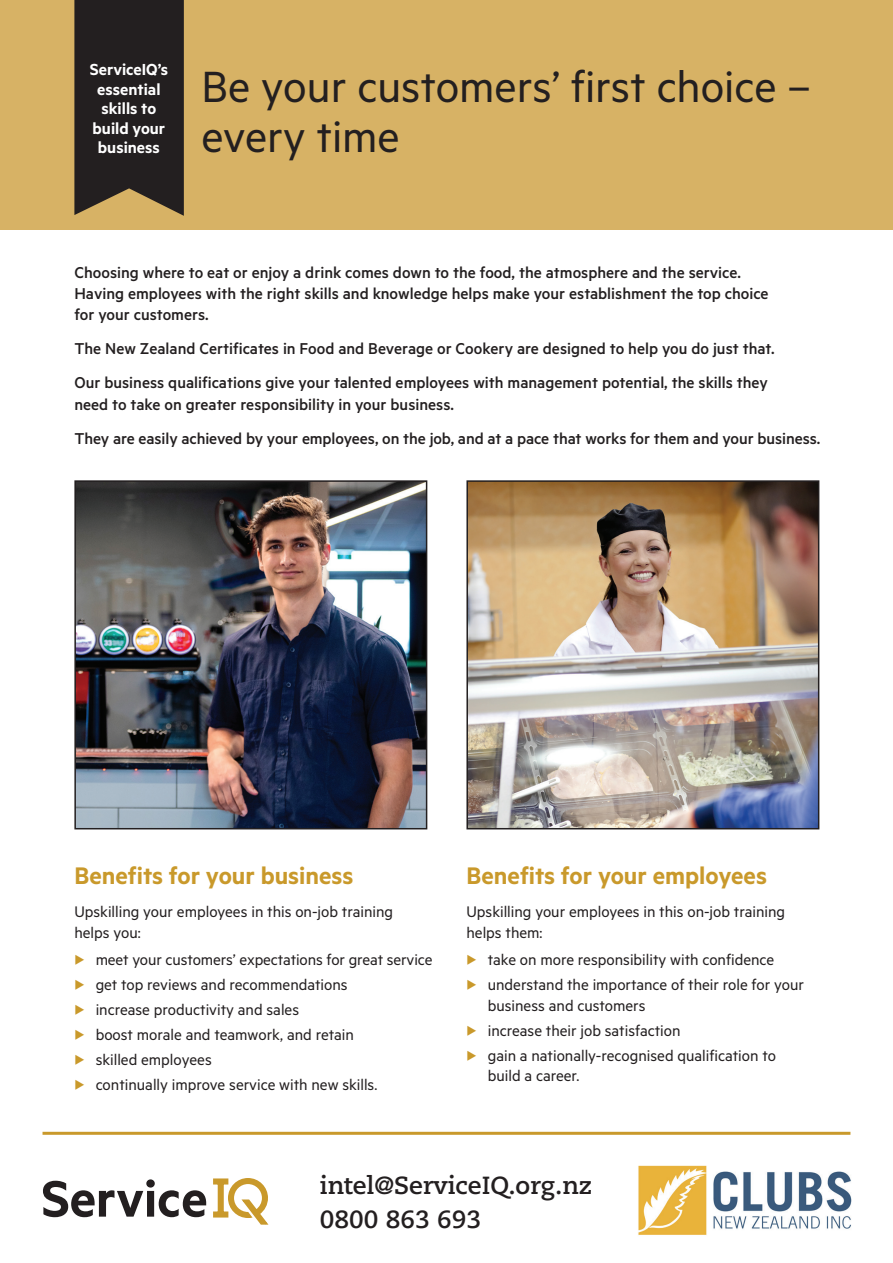
<style>
.page{position:relative;width:893px;height:1263px;background:#fff}
.page>*{position:absolute;margin:0;border:0;box-sizing:border-box;transform-origin:0 0}
.t1{font:49.2px/50.4px "Metric";color:#231f20}
.t2{font:600 27px "Metric";color:#c9992b}
.t3{font:700 24.75px/34px "Caecilia LT Pro 75";color:#231f20}
.t4{font:600 18px/19.5px "Metric";color:#fff;text-align:center}
.t5{font:500 17.7px/21.3px "Metric";color:#231f20}
.t6{font:17.25px/20.7px "Metric";color:#231f20}
.s1{color:#c9992b}
</style>
<div class="page">
<img style="left:77px;top:483px;width:347px;height:343px">
<div style="left:74px;top:480px;width:353px;height:349px;border:2px solid #231f20"></div>
<img style="left:469px;top:483px;width:347px;height:343px">
<div style="left:466px;top:480px;width:353px;height:349px;border:2px solid #231f20"></div>
<svg style="left:43px;top:1179px;width:163px;height:38px"></svg>
<svg style="left:213px;top:1178px;width:56px;height:47px"></svg>
<div style="left:0;top:0;width:893px;height:229px;background:#d7b265"></div>
<img style="left:638px;top:1165px;width:214px;height:70px">
<hr style="left:43px;top:1132px;width:807px;height:3px;background:#c9992b">
<svg style="left:74px;top:0;width:110px;height:216px;background:#322b25"></svg>
<p class="t4" style="left:90px;top:59px;width:80px">ServiceIQ’s essential skills to build your business</p>
<h1 class="t1" style="left:201px;top:59px;width:611px">Be your customers’ first choice – every time</h1>
<p class="t5" style="left:74px;top:261px;width:696px">Choosing where to eat or enjoy a drink comes down to the food, the atmosphere and the service.<br>Having employees with the right skills and knowledge helps make your establishment the top choice for your customers.</p>
<p class="t5" style="left:74px;top:331px;width:702px;line-height:34px">The New Zealand Certificates in Food and Beverage or Cookery are designed to help you do just that.<br>Our business qualifications give your talented employees with management potential, the skills they</p>
<p class="t5" style="left:74px;top:386px;width:747px;line-height:34px">need to take on greater responsibility in your business.<br>They are easily achieved by your employees, on the job, and at a pace that works for them and your business.</p>
<h2 class="t2" style="left:74px;top:859px;width:281px">Benefits for your business</h2>
<p class="t6" style="left:74px;top:901px;width:320px">Upskilling your employees in this on-job training helps you:</p>
<p class="t6" style="left:74px;top:949px;width:360px"><span class="s1">◆</span> meet your customers’ expectations for great service</p>
<p class="t6" style="left:74px;top:974px;width:275px"><span class="s1">◆</span> get top reviews and recommendations</p>
<p class="t6" style="left:74px;top:999px;width:226px"><span class="s1">◆</span> increase productivity and sales</p>
<p class="t6" style="left:74px;top:1023px;width:281px"><span class="s1">◆</span> boost morale and teamwork, and retain</p>
<p class="t6" style="left:74px;top:1048px;width:139px"><span class="s1">◆</span> skilled employees</p>
<p class="t6" style="left:74px;top:1073px;width:304px"><span class="s1">◆</span> continually improve service with new skills.</p>
<h2 class="t2" style="left:466px;top:859px;width:302px">Benefits for your employees</h2>
<p class="t6" style="left:466px;top:901px;width:320px">Upskilling your employees in this on-job training helps them:</p>
<p class="t6" style="left:466px;top:949px;width:309px"><span class="s1">◆</span> take on more responsibility with confidence</p>
<p class="t6" style="left:488px;top:974px;width:318px;text-indent:-21px"><span class="s1">◆</span> understand the importance of their role for your business and customers</p>
<p class="t6" style="left:466px;top:1019px;width:216px"><span class="s1">◆</span> increase their job satisfaction</p>
<p class="t6" style="left:488px;top:1044px;width:290px;text-indent:-21px"><span class="s1">◆</span> gain a nationally-recognised qualification to build a career.</p>
<h3 class="t3" style="left:320px;top:1167px;width:274px">intel@ServiceIQ.org.nz<br>0800 863 693</h3>
</div>
